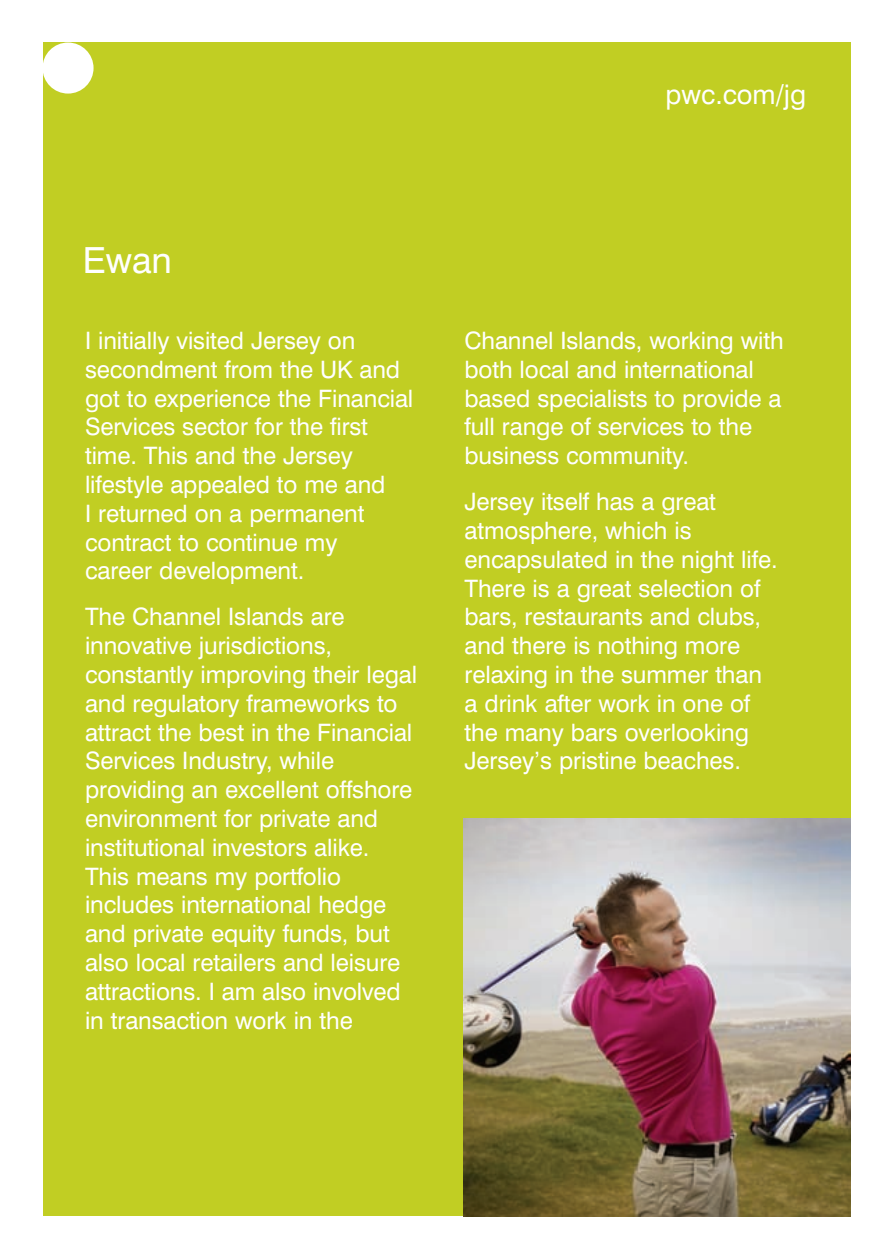
<style>
.page{position:relative;width:893px;height:1259px;background:#fff}
.page>*{position:absolute;margin:0;border:0;box-sizing:border-box;transform-origin:0 0}
.t1{font:36px "Swiss 721 BT";color:#fff}
.t2{font:27px "Swiss 721 BT";color:#fff}
.t3{font:24px/28.8px "Swiss 721 BT";letter-spacing:-.005em;color:#fff}
</style>
<div class="page">
<div style="left:43px;top:43px;width:807px;height:1173px;background:#c1ce23"></div>
<div style="left:43px;top:43px;width:51px;height:51px;background:#fff;border-radius:50%"></div>
<img style="left:463px;top:818px;width:387px;height:398px">
<p class="t2" style="left:665px;top:85px;width:142px">pwc.com/jg</p>
<h1 class="t1" style="left:83px;top:247px;width:91px">Ewan</h1>
<p class="t3" style="left:85px;top:328px;width:330px">I initially visited Jersey on secondment from the UK and got to experience the Financial<br>Services sector for the first time. This and the Jersey lifestyle appealed to me and<br>I returned on a permanent contract to continue my<br>career development.</p>
<p class="t3" style="left:85px;top:605px;width:334px">The Channel Islands are innovative jurisdictions, constantly improving their legal and regulatory frameworks to attract the best in the Financial<br>Services Industry, while providing an excellent offshore environment for private and institutional investors alike.<br>This means my portfolio includes international hedge and private equity funds, but also local retailers and leisure attractions. I am also involved in transaction work in the</p>
<p class="t3" style="left:464px;top:328px;width:321px">Channel Islands, working with both local and international based specialists to provide a full range of services to the business community.</p>
<p class="t3" style="left:464px;top:489px;width:315px">Jersey itself has a great atmosphere, which is encapsulated in the night life.<br>There is a great selection of bars, restaurants and clubs, and there is nothing more relaxing in the summer than a drink after work in one of the many bars overlooking<br>Jersey’s pristine beaches.</p>
</div>
